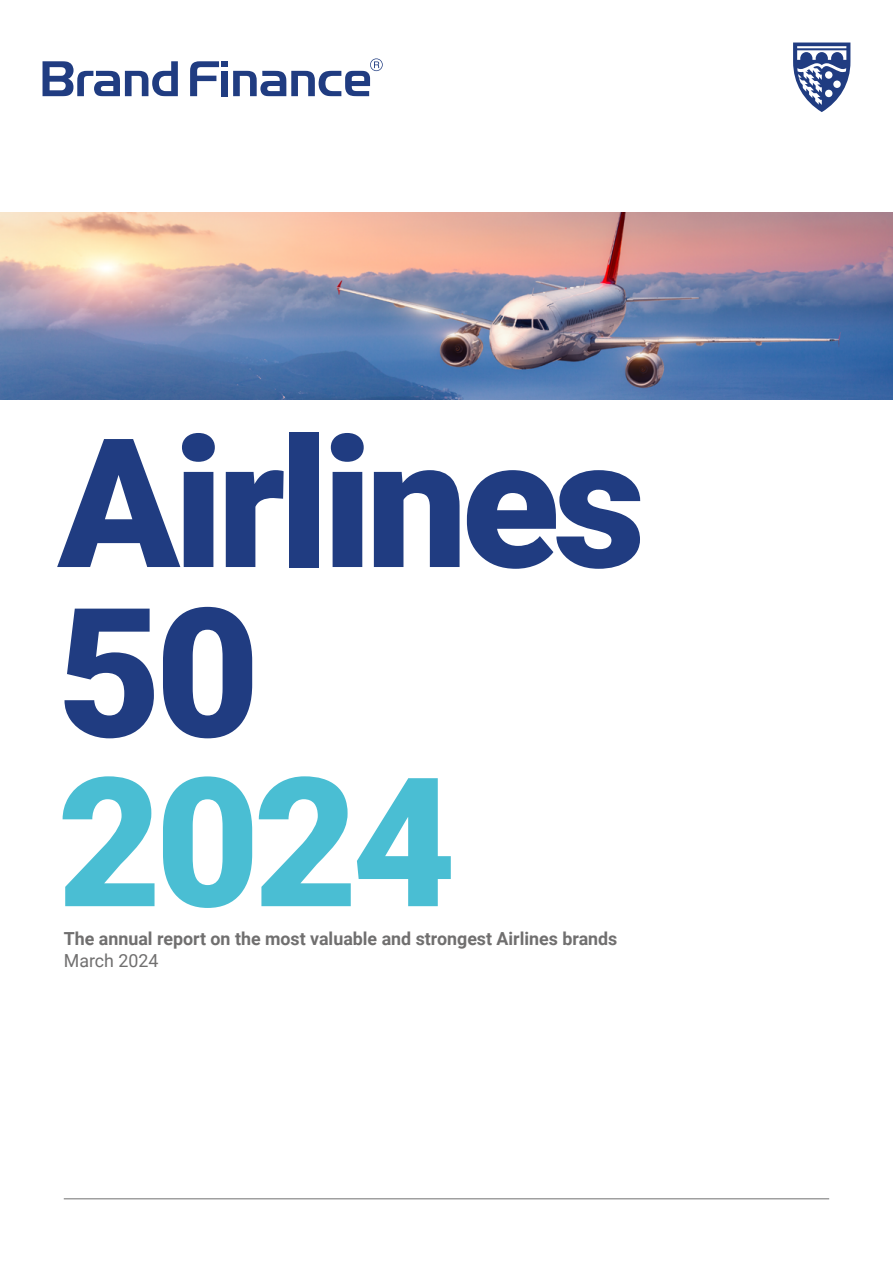
<style>
.page{position:relative;width:893px;height:1263px;background:#fff}
.page>*{position:absolute;margin:0;border:0;box-sizing:border-box;transform-origin:0 0}
.t1{font:900 180px/169.5px "Roboto";letter-spacing:-.035em;color:#203c81}
.t2{font:900 180px "Roboto";color:#4abed3}
.t3{font:700 18px "Roboto";color:#706f6f}
.t4{font:18px "Roboto";color:#706f6f}
</style>
<div class="page">
<svg style="left:43px;top:61px;width:135px;height:35px"></svg>
<svg style="left:190px;top:58px;width:193px;height:38px"></svg>
<svg style="left:793px;top:43px;width:57px;height:69px"></svg>
<img style="left:0;top:213px;width:893px;height:187px">
<hr style="left:64px;top:1198px;width:765px;height:1px;background:#706f6f">
<h1 class="t1" style="left:57px;top:412px;width:590px">Airlines<br>50</h1>
<h1 class="t2" style="left:57px;top:716px;width:400px">2024</h1>
<p class="t3" style="left:64px;top:926px;width:555px">The annual report on the most valuable and strongest Airlines brands</p>
<p class="t4" style="left:64px;top:948px;width:96px">March 2024</p>
</div>
